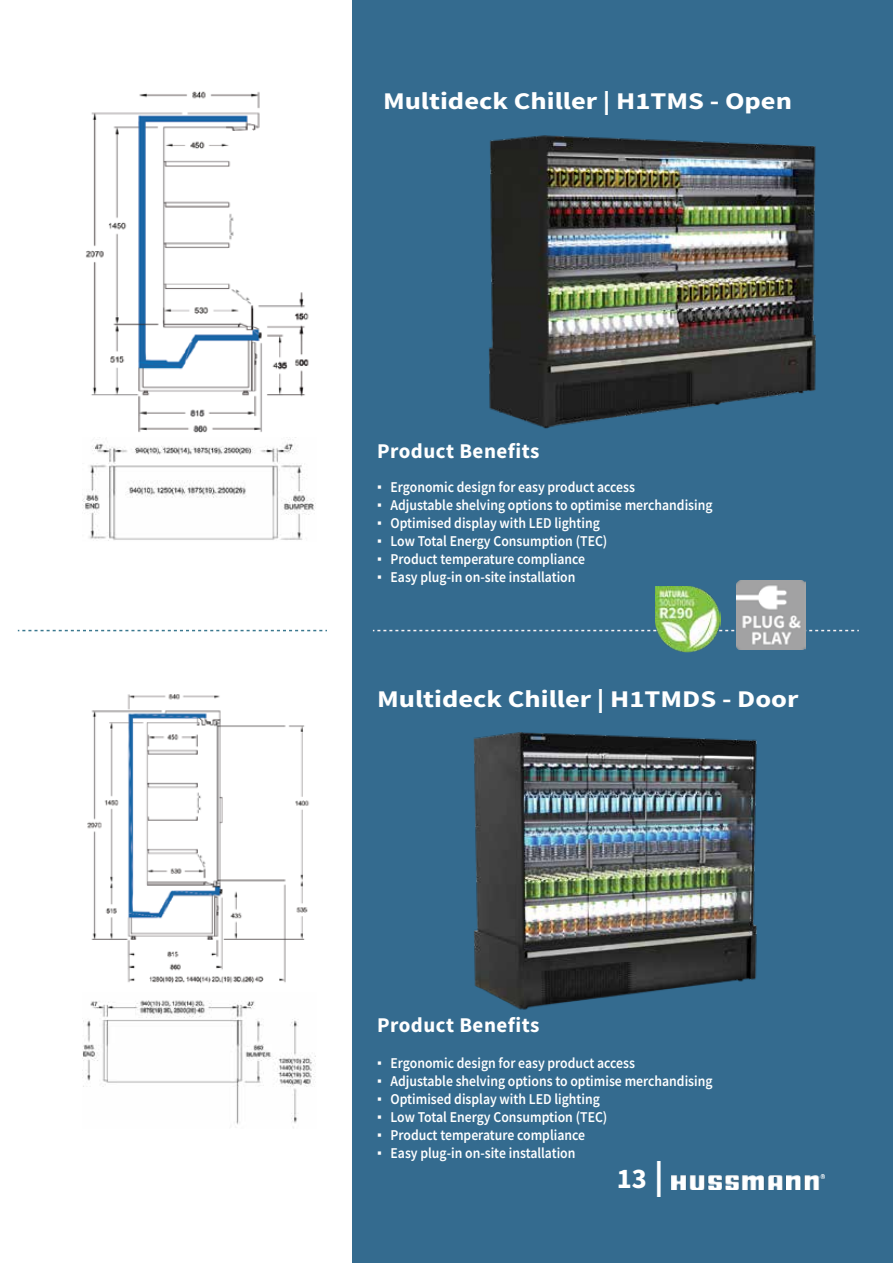
<style>
.page{position:relative;width:893px;height:1263px;background:#fff}
.page>*{position:absolute;margin:0;border:0;box-sizing:border-box;transform-origin:0 0}
.t1{font:700 28.5px "Source Sans Pro";color:#fff}
.t2{font:700 24px "Source Sans Pro";color:#fff;scale:1.19 1}
.t3{font:700 21px "Source Sans Pro";letter-spacing:.025em;color:#fff}
.t4{font:600 15px "Source Sans Pro";color:#fff;scale:.92 1}
.s1{font-family:"Times New Roman";font-weight:400}
.s2{font-size:36px}
</style>
<div class="page">
<div style="left:353px;top:0;width:540px;height:1263px;background:#346b8f"></div>
<img style="left:672px;top:1174px;width:152px;height:15px">
<img style="left:86px;top:91px;width:223px;height:342px">
<img style="left:82px;top:437px;width:234px;height:104px">
<img style="left:489px;top:135px;width:327px;height:294px">
<img style="left:82px;top:694px;width:234px;height:434px">
<img style="left:473px;top:732px;width:284px;height:278px">
<svg style="left:373px;top:630px;width:486px;height:1px"></svg>
<svg style="left:18px;top:630px;width:309px;height:1px"></svg>
<img style="left:655px;top:587px;width:65px;height:65px">
<img style="left:736px;top:580px;width:69px;height:69px">
<h2 class="t2" style="left:383px;top:84px;width:345px">Multideck Chiller | H1TMS - Open</h2>
<h3 class="t3" style="left:377px;top:437px;width:164px">Product Benefits</h3>
<p class="t4" style="left:377px;top:477px;width:282px"><span class="s1">▪</span> Ergonomic design for easy product access</p>
<p class="t4" style="left:377px;top:495px;width:366px"><span class="s1">▪</span> Adjustable shelving options to optimise merchandising</p>
<p class="t4" style="left:377px;top:513px;width:244px"><span class="s1">▪</span> Optimised display with LED lighting</p>
<p class="t4" style="left:377px;top:531px;width:252px"><span class="s1">▪</span> Low Total Energy Consumption (TEC)</p>
<p class="t4" style="left:377px;top:549px;width:228px"><span class="s1">▪</span> Product temperature compliance</p>
<p class="t4" style="left:377px;top:567px;width:217px"><span class="s1">▪</span> Easy plug-in on-site installation</p>
<h2 class="t2" style="left:377px;top:683px;width:356px">Multideck Chiller | H1TMDS - Door</h2>
<h3 class="t3" style="left:377px;top:1011px;width:164px">Product Benefits</h3>
<p class="t4" style="left:377px;top:1053px;width:282px"><span class="s1">▪</span> Ergonomic design for easy product access</p>
<p class="t4" style="left:377px;top:1071px;width:366px"><span class="s1">▪</span> Adjustable shelving options to optimise merchandising</p>
<p class="t4" style="left:377px;top:1089px;width:244px"><span class="s1">▪</span> Optimised display with LED lighting</p>
<p class="t4" style="left:377px;top:1107px;width:252px"><span class="s1">▪</span> Low Total Energy Consumption (TEC)</p>
<p class="t4" style="left:377px;top:1125px;width:228px"><span class="s1">▪</span> Product temperature compliance</p>
<p class="t4" style="left:377px;top:1143px;width:217px"><span class="s1">▪</span> Easy plug-in on-site installation</p>
<h1 class="t1" style="left:617px;top:1159px;width:48px">13 <span class="s2">|</span></h1>
</div>
